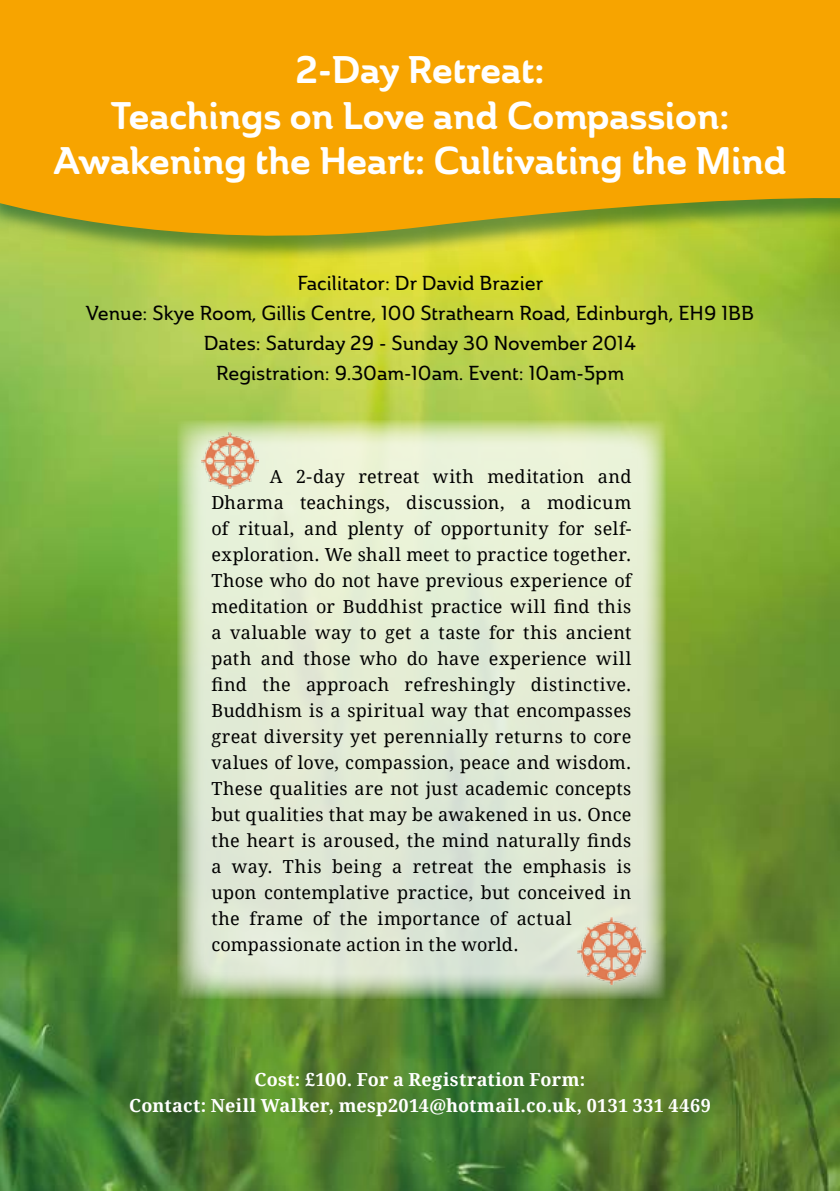
<style>
.page{position:relative;width:840px;height:1191px;background:#fff}
.page>*{position:absolute;margin:0;border:0;box-sizing:border-box;transform-origin:0 0}
.t1{font:38px/45.6px "Ainslie Nor Bol";color:#fff;text-align:center}
.t2{font:20px/30px "Ainslie Nor Med";color:#000;text-align:center}
.t3{font:18px/26px "Droid Serif";letter-spacing:.015em;color:#000}
.t4{font:700 18px/26px "Droid Serif";letter-spacing:.015em;color:#fff;text-align:center}
</style>
<div class="page">
<img style="left:0;top:271px;width:839px;height:920px">
<div style="left:0;top:0;width:839px;height:271px;background:#3c6328;opacity:.31"></div>
<svg style="left:0;top:0;width:839px;height:257px;background:#e9a608"></svg>
<svg style="left:177px;top:420px;width:488px;height:579px;background:#dbe6cb"></svg>
<img style="left:202px;top:432px;width:56px;height:56px">
<img style="left:577px;top:917px;width:68px;height:67px">
<h1 class="t1" style="left:53px;top:47px;width:734px">2-Day Retreat:<br>Teachings on Love and Compassion:<br>Awakening the Heart: Cultivating the Mind</h1>
<p class="t2" style="left:86px;top:267px;width:669px">Facilitator: Dr David Brazier<br>Venue: Skye Room, Gillis Centre, 100 Strathearn Road, Edinburgh, EH9 1BB Dates: Saturday 29 - Sunday 30 November 2014<br>Registration: 9.30am-10am. Event: 10am-5pm</p>
<p class="t3" style="left:211px;top:462px;width:421px;text-indent:59px">A 2-day retreat with meditation and Dharma teachings, discussion, a modicum of ritual, and plenty of opportunity for self&shy;exploration. We shall meet to practice together.<br>Those who do not have previous experience of meditation or Buddhist practice will find this a valuable way to get a taste for this ancient path and those who do have experience will find the approach refreshingly distinctive.<br>Buddhism is a spiritual way that encompasses great diversity yet perennially returns to core values of love, compassion, peace and wisdom.<br>These qualities are not just academic concepts but qualities that may be awakened in us. Once the heart is aroused, the mind naturally finds a way. This being a retreat the emphasis is upon contemplative practice, but conceived in the frame of the importance of actual compassionate action in the world.</p>
<p class="t4" style="left:129px;top:1066px;width:582px">Cost: £100. For a Registration Form:<br>Contact: Neill Walker, mesp2014@hotmail.co.uk, 0131 331 4469</p>
</div>
